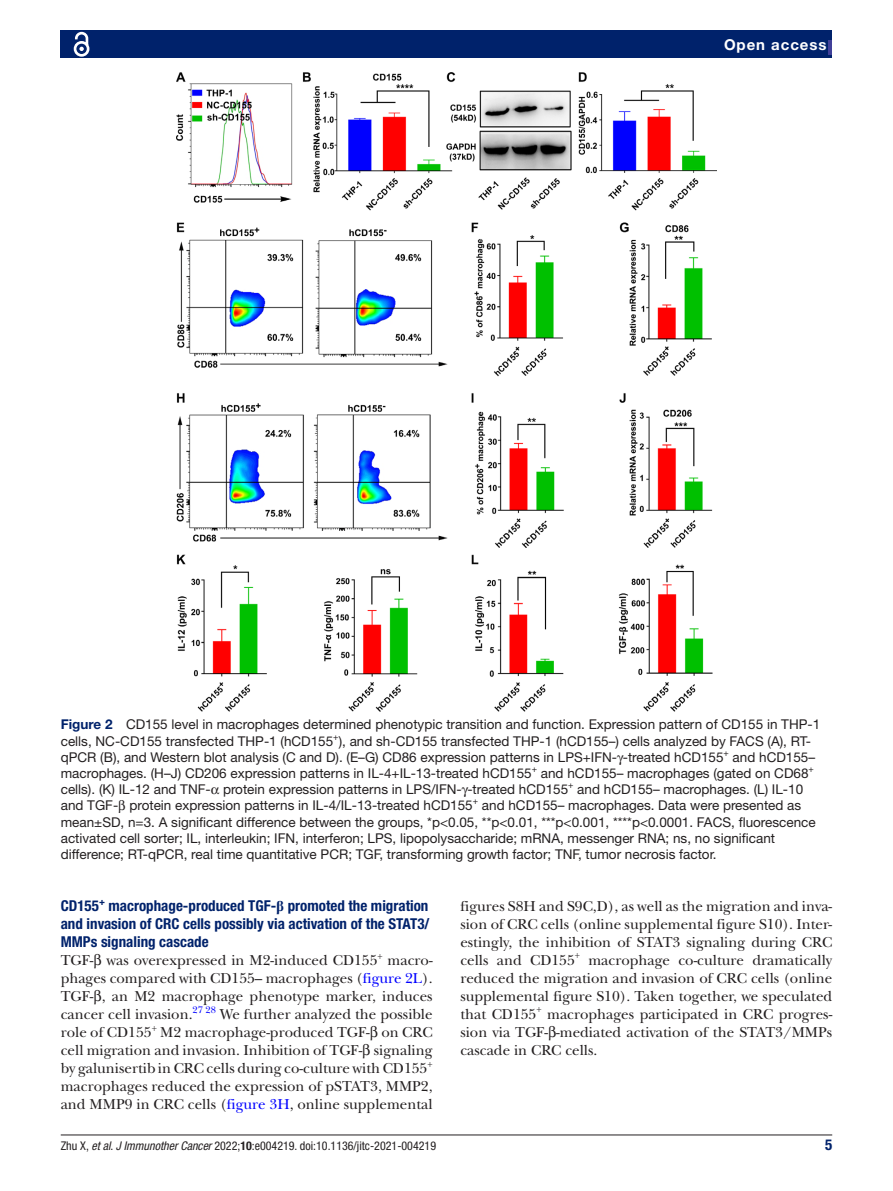
<style>
.page{position:relative;width:893px;height:1191px;background:#fff}
.page>*{position:absolute;margin:0;border:0;box-sizing:border-box;transform-origin:0 0}
.t1{font:15px/18px "New Baskerville";color:#231f20;text-align:justify}
.t2{font:700 condensed 15px/18px "Helvetica Neue LT Std";color:#00226b;text-align:justify}
.t3{font:700 15px "Helvetica Neue LT Std";letter-spacing:.065em;color:#fff}
.t4{font:13.5px/16.2px "Helvetica Neue LT Std";color:#231f20}
.t5{font:condensed 12px "Helvetica Neue LT Std";color:#231f20}
.t6{font:9.9px "New Baskerville";color:#231f20}
.t7{font:9.9px "New Baskerville";color:#00f}
.t8{font:700 condensed 9.9px "Helvetica Neue LT Std";color:#00226b}
.t9{font:9px "Helvetica Neue LT Std";color:#231f20}
.s1{font-weight:700;color:#00226b}
.s2{font-family:"Times New Roman";font-stretch:normal}
.s3{color:#00f}
.s4{font-style:italic}
.s5{font-weight:700}
</style>
<div class="page">
<hr style="left:61px;top:1134px;width:771px;height:1px;background:#231f20">
<div style="left:61px;top:31px;width:771px;height:27px;background:#00226b"></div>
<hr style="left:828px;top:40px;width:4px;height:15px;background:#414099">
<svg style="left:73px;top:31px;width:17px;height:26px"></svg>
<img style="left:176px;top:73px;width:540px;height:638px">
<p class="t3" style="left:724px;top:35px;width:104px">Open access</p>
<p class="t4" style="left:61px;top:716px;width:761px"><span class="s1">Figure 2</span> CD155 level in macrophages determined phenotypic transition and function. Expression pattern of CD155 in THP-1 cells, NC-CD155 transfected THP-1 (hCD155<sup>+</sup>), and sh-CD155 transfected THP-1 (hCD155–) cells analyzed by FACS (A), RT&shy;qPCR (B), and Western blot analysis (C and D). (E–G) CD86 expression patterns in LPS+IFN- -treated hCD155<sup>+</sup> and hCD155– macrophages. (H–J) CD206 expression patterns in IL-4+IL-13-treated hCD155<sup>+</sup> and hCD155– macrophages (gated on CD68</p>
<p class="t9" style="left:808px;top:763px;width:7px">+</p>
<p class="t4" style="left:61px;top:781px;width:744px">cells). (K) IL-12 and TNF- protein expression patterns in LPS/IFN- -treated hCD155<sup>+</sup> and hCD155– macrophages. (L) IL-10 and TGF- protein expression patterns in IL-4/IL-13-treated hCD155</p>
<p class="t9" style="left:473px;top:796px;width:7px">+</p>
<p class="t4" style="left:61px;top:797px;width:756px;text-indent:421px">and hCD155– macrophages. Data were presented as mean±SD, n=3. A significant difference between the groups, *p&lt;0.05, **p&lt;0.01, ***p&lt;0.001, ****p&lt;0.0001. FACS, fluorescence activated cell sorter; IL, interleukin; IFN, interferon; LPS, lipopolysaccharide; mRNA, messenger RNA; ns, no significant difference; RT-qPCR, real time quantitative PCR; TGF, transforming growth factor; TNF, tumor necrosis factor.</p>
<p class="t2" style="left:61px;top:896px;width:40px">CD155</p>
<p class="t8" style="left:99px;top:895px;width:7px">+</p>
<p class="t2" style="left:61px;top:896px;width:370px;text-indent:48px">macrophage-produced TGF-<span class="s2">β</span> promoted the migration and invasion of CRC cells possibly via activation of the STAT3/ MMPs signaling cascade</p>
<p class="t1" style="left:61px;top:951px;width:318px">TGF- was overexpressed in M2-induced CD155</p>
<p class="t6" style="left:377px;top:949px;width:7px">+</p>
<p class="t1" style="left:61px;top:951px;width:373px;text-indent:327px">macro&shy;phages compared with CD155– macrophages (<span class="s3">figure 2L</span>).<br>TGF- , an M2 macrophage phenotype marker, induces cancer cell invasion.</p>
<p class="t7" style="left:193px;top:1003px;width:25px">27 28</p>
<p class="t1" style="left:220px;top:1005px;width:214px">We further analyzed the possible</p>
<p class="t1" style="left:61px;top:1023px;width:92px">role of CD155</p>
<p class="t6" style="left:152px;top:1021px;width:7px">+</p>
<p class="t1" style="left:61px;top:1023px;width:373px;text-indent:100px">M2 macrophage-produced TGF- on CRC cell migration and invasion. Inhibition of TGF- signaling by galunisertib in CRC cells during co-culture with CD155</p>
<p class="t6" style="left:427px;top:1057px;width:7px">+</p>
<p class="t1" style="left:61px;top:1077px;width:373px">macrophages reduced the expression of pSTAT3, MMP2, and MMP9 in CRC cells (<span class="s3">figure 3H</span>, online supplemental</p>
<p class="t1" style="left:460px;top:897px;width:373px">figures S8H and S9C,D), as well as the migration and inva&shy;sion of CRC cells (online supplemental figure S10). Inter&shy;estingly, the inhibition of STAT3 signaling during CRC cells and CD155</p>
<p class="t6" style="left:575px;top:949px;width:7px">+</p>
<p class="t1" style="left:460px;top:951px;width:373px;text-indent:128px">macrophage co-culture dramatically reduced the migration and invasion of CRC cells (online supplemental figure S10). Taken together, we speculated that CD155</p>
<p class="t6" style="left:536px;top:1003px;width:7px">+</p>
<p class="t1" style="left:460px;top:1005px;width:373px;text-indent:87px">macrophages participated in CRC progres&shy;sion via TGF- -mediated activation of the STAT3/MMPs cascade in CRC cells.</p>
<p class="t5" style="left:61px;top:1138px;width:377px">Zhu X, <span class="s4">et al</span>. <span class="s4">J Immunother Cancer</span> 2022;<span class="s5">10</span>:e004219. doi:10.1136/jitc-2021-004219</p>
<p class="t2" style="left:825px;top:1135px;width:9px">5</p>
</div>
